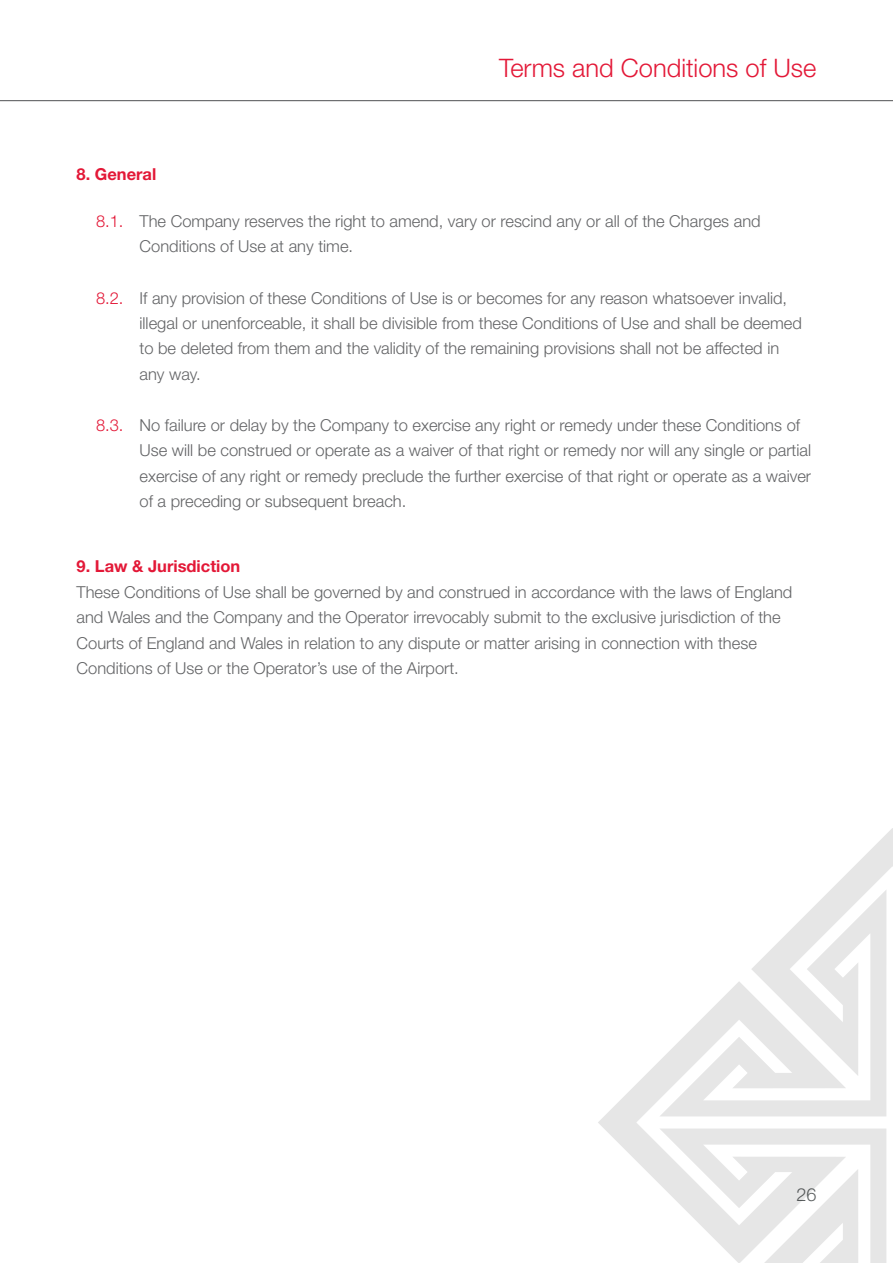
<style>
.page{position:relative;width:893px;height:1263px;background:#fff}
.page>*{position:absolute;margin:0;border:0;box-sizing:border-box;transform-origin:0 0}
.t1{font:300 25.5px "Helvetica Neue LT";color:#e31837}
.t2{font:300 18px "Helvetica Neue LT";color:#5d6162}
.t3{font:300 16.5px/25.5px "Helvetica Neue LT";color:#636466}
.t4{font:700 16.5px "Helvetica Neue LT";color:#e31837}
.s1{color:#e31837}
</style>
<div class="page">
<hr style="left:0;top:100px;width:893px;height:1px;background:#636466">
<svg style="left:598px;top:828px;width:295px;height:435px"></svg>
<h1 class="t1" style="left:499px;top:52px;width:319px">Terms and Conditions of Use</h1>
<p class="t4" style="left:77px;top:164px;width:81px">8. General</p>
<p class="t3" style="left:140px;top:208px;width:623px;text-indent:-43px"><span class="s1">8.1.</span> The Company reserves the right to amend, vary or rescind any or all of the Charges and<br>Conditions of Use at any time.</p>
<p class="t3" style="left:140px;top:285px;width:664px;text-indent:-43px"><span class="s1">8.2.</span> If any provision of these Conditions of Use is or becomes for any reason whatsoever invalid, illegal or unenforceable, it shall be divisible from these Conditions of Use and shall be deemed to be deleted from them and the validity of the remaining provisions shall not be affected in any way.</p>
<p class="t3" style="left:140px;top:412px;width:673px;text-indent:-43px"><span class="s1">8.3.</span> No failure or delay by the Company to exercise any right or remedy under these Conditions of Use will be construed or operate as a waiver of that right or remedy nor will any single or partial exercise of any right or remedy preclude the further exercise of that right or operate as a waiver of a preceding or subsequent breach.</p>
<p class="t4" style="left:77px;top:556px;width:165px">9. Law &amp; Jurisdiction</p>
<p class="t3" style="left:77px;top:579px;width:717px">These Conditions of Use shall be governed by and construed in accordance with the laws of England and Wales and the Company and the Operator irrevocably submit to the exclusive jurisdiction of the Courts of England and Wales in relation to any dispute or matter arising in connection with these Conditions of Use or the Operator’s use of the Airport.</p>
<p class="t2" style="left:796px;top:1183px;width:22px">26</p>
</div>
